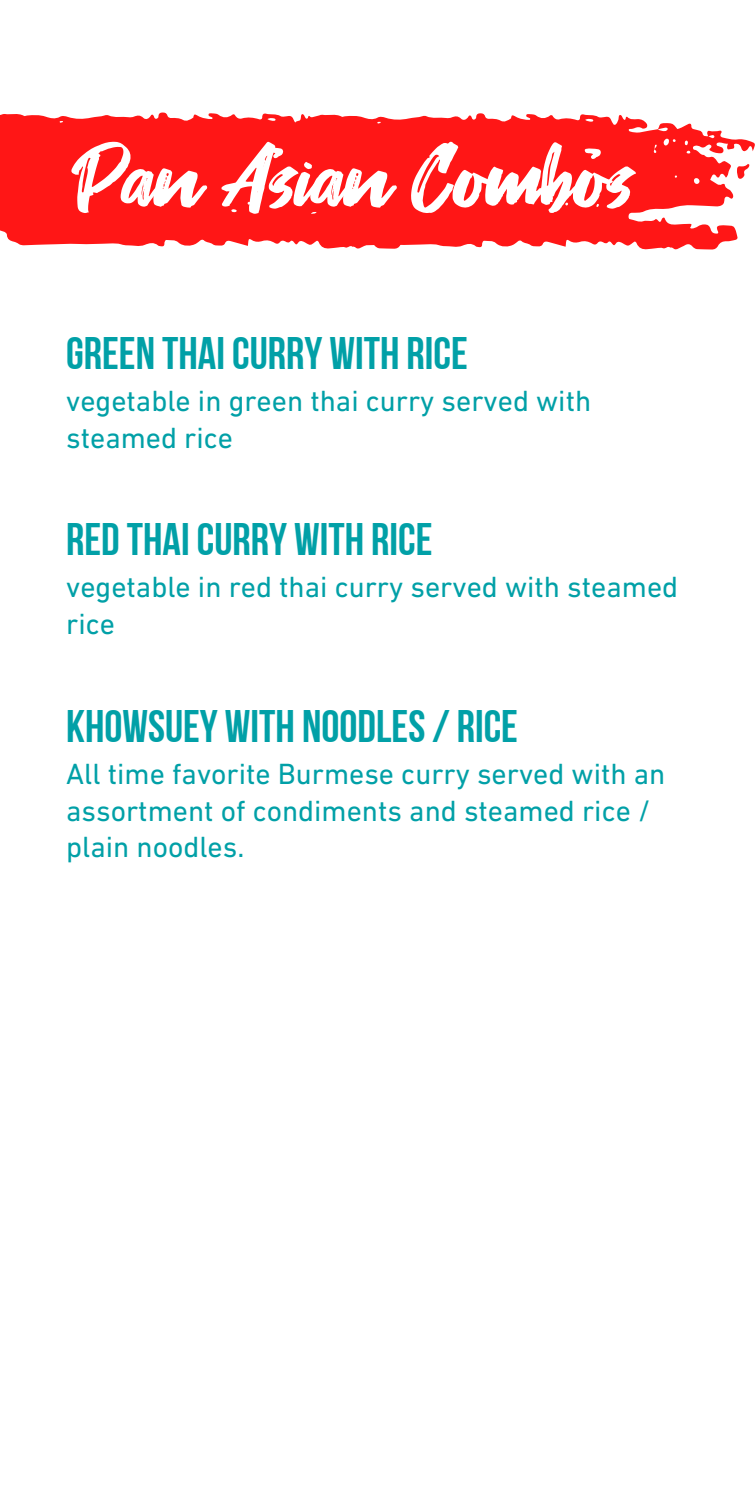
<style>
.page{position:relative;width:756px;height:1512px;background:#fff}
.page>*{position:absolute;margin:0;border:0;box-sizing:border-box;transform-origin:0 0}
.t1{font:84.7px "Fontjek";color:#fff}
.t2{font:45.5px "Bebas Neue Cyrillic";color:#01a0a7}
.t3{font:29.75px/36.8px "DIN Next LT Pro";color:#01a0a7}
</style>
<div class="page">
<svg style="left:0;top:112px;width:281px;height:135px;background:#ff2525"></svg>
<svg style="left:281px;top:113px;width:474px;height:137px;fill:#ff1616"></svg>
<svg style="left:737px;top:164px;width:12px;height:15px"></svg>
<svg style="left:284px;top:130px;width:4px;height:4px"></svg>
<h1 class="t1" style="left:76px;top:125px;width:560px">Pan Asian Combos</h1>
<h2 class="t2" style="left:66px;top:335px;width:403px">GREEN THAI CURRY WITH RICE</h2>
<p class="t3" style="left:66px;top:385px;width:527px">vegetable in green thai curry served with steamed rice</p>
<h2 class="t2" style="left:66px;top:521px;width:368px">RED THAI CURRY WITH RICE</h2>
<p class="t3" style="left:66px;top:572px;width:614px">vegetable in red thai curry served with steamed rice</p>
<h2 class="t2" style="left:66px;top:708px;width:453px">KHOWSUEY WITH NOODLES/ RICE</h2>
<p class="t3" style="left:66px;top:758px;width:601px">All time favorite Burmese curry served with an assortment of condiments and steamed rice / plain noodles.</p>
</div>
